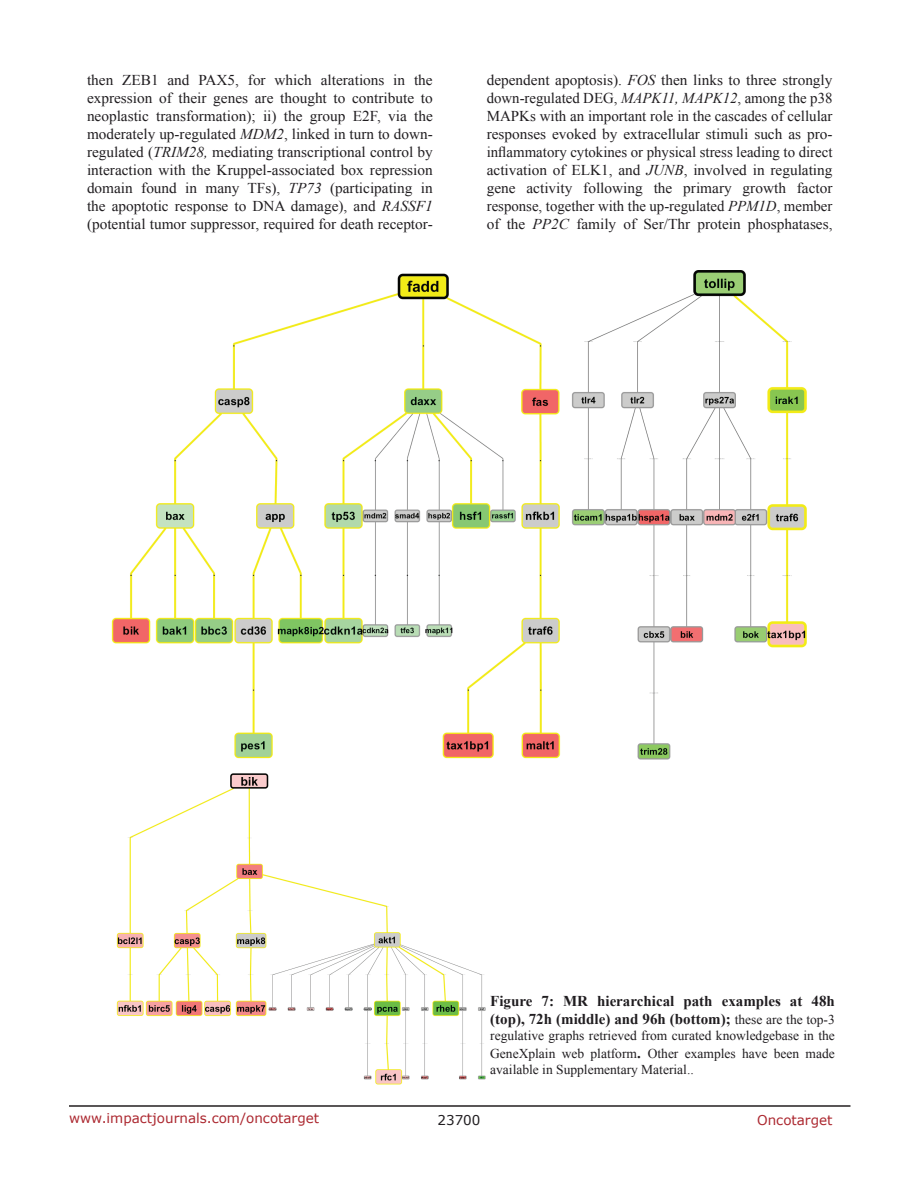
<style>
.page{position:relative;width:918px;height:1188px;background:#fff}
.page>*{position:absolute;margin:0;border:0;box-sizing:border-box;transform-origin:0 0}
.t1{font:15px/18px "Times New Roman";color:#201d20;text-align:justify}
.t2{font:700 15px/18px "Times New Roman";color:#201d20}
.t3{font:13.5px/18px "Times New Roman";color:#201d20}
.t4{font:13.5px "Verdana";color:#ac2830}
.t5{font:13.5px "Verdana";color:#201d20}
.s1{font-style:italic}
.s2{font-weight:400;font-size:13.5px}
.s3{font-weight:700;font-size:15px}
</style>
<div class="page">
<hr style="left:69px;top:1105px;width:781px;height:2px;background:#231f20">
<img style="left:111px;top:270px;width:696px;height:490px">
<img style="left:116px;top:773px;width:370px;height:312px">
<p class="t1" style="left:87px;top:71px;width:347px">then ZEB1 and PAX5, for which alterations in the expression of their genes are thought to contribute to neoplastic transformation); ii) the group E2F, via the moderately up-regulated <span class="s1">MDM2</span>, linked in turn to down&shy;regulated (<span class="s1">TRIM28,</span> mediating transcriptional control by interaction with the Kruppel-associated box repression domain found in many TFs), <span class="s1">TP73</span> (participating in the apoptotic response to DNA damage), and <span class="s1">RASSF1 </span>(potential tumor suppressor, required for death receptor-</p>
<p class="t1" style="left:487px;top:71px;width:347px">dependent apoptosis). <span class="s1">FOS</span> then links to three strongly down-regulated DEG, <span class="s1">MAPK11, MAPK12</span>, among the p38<br>MAPKs with an important role in the cascades of cellular responses evoked by extracellular stimuli such as pro&shy;inflammatory cytokines or physical stress leading to direct activation of ELK1, and <span class="s1">JUNB</span>, involved in regulating gene activity following the primary growth factor response, together with the up-regulated <span class="s1">PPM1D</span>, member of the <span class="s1">PP2C</span> family of Ser/Thr protein phosphatases,</p>
<p class="t2" style="left:490px;top:991px;width:346px">Figure 7: MR hierarchical path examples at 48h (top), 72h (middle) and 96h (bottom); <span class="s2">these are the top-3</span></p>
<p class="t3" style="left:490px;top:1026px;width:346px">regulative graphs retrieved from curated knowledgebase in the<br>GeneXplain web platform<span class="s3">.</span> Other examples have been made</p>
<p class="t3" style="left:490px;top:1061px;width:205px">available in Supplementary Material..</p>
<p class="t4" style="left:69px;top:1109px;width:252px">www.impactjournals.com/oncotarget</p>
<p class="t5" style="left:438px;top:1111px;width:44px">23700</p>
<p class="t4" style="left:757px;top:1111px;width:77px">Oncotarget</p>
</div>
